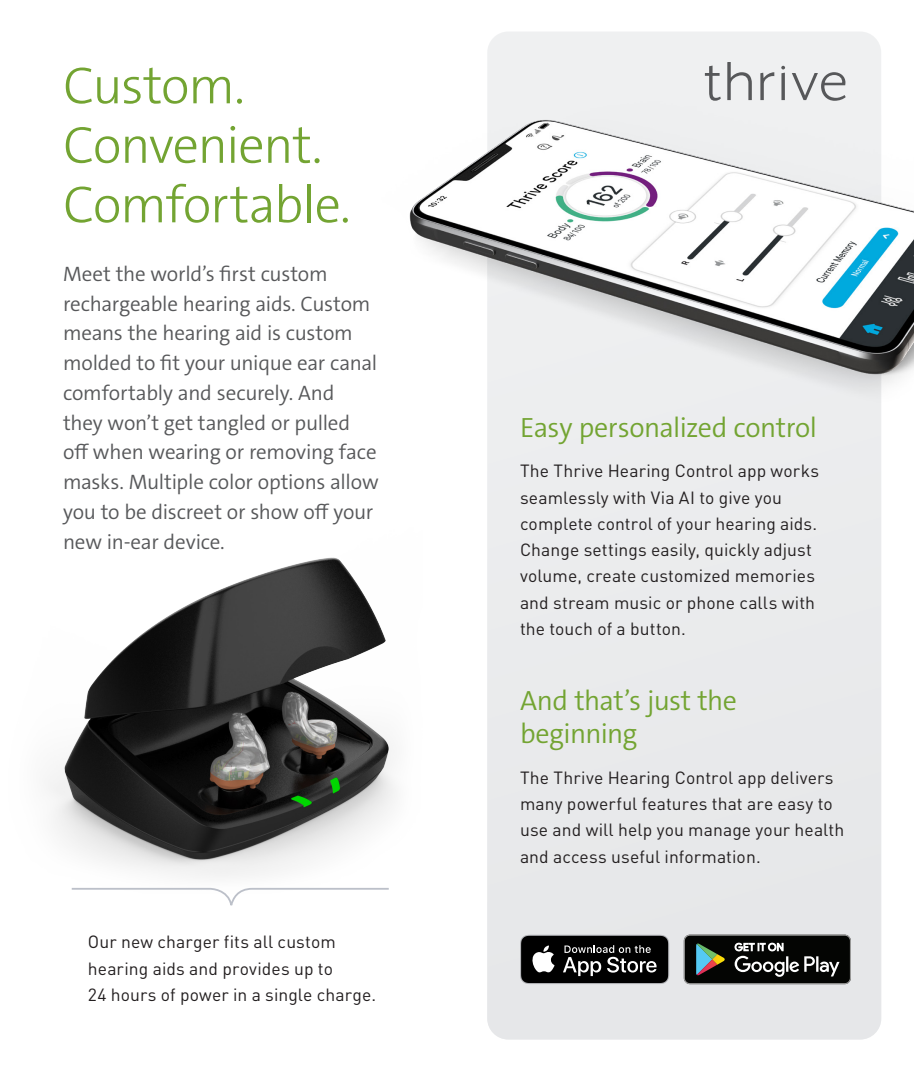
<style>
.page{position:relative;width:914px;height:1071px;background:#fff}
.page>*{position:absolute;margin:0;border:0;box-sizing:border-box;transform-origin:0 0}
.ST_BodyCopy{font:300 52.5px/59.5px "The Sans C5";letter-spacing:-.02em;color:#73a432}
.ST_BodyCopy-2{font:300 28px/33.2px "The Sans C5";letter-spacing:-.02em;color:#73a432}
.ST_BodyCopy-3{font:300 21px/29.8px "The Sans C5";letter-spacing:-.01em;color:#57585a}
.ST_BodyCopy-4{font:17.5px/26.2px "DINOT";letter-spacing:.005em;color:#231f20}
</style>
<div class="page">
<img style="left:48px;top:557px;width:348px;height:320px">
<div style="left:487px;top:32px;width:394px;height:1008px;background:#e6e7e9;border-radius:21px"></div>
<svg style="left:520px;top:935px;width:149px;height:49px;background:#313131"></svg>
<svg style="left:688px;top:934px;width:163px;height:51px"></svg>
<svg style="left:683px;top:935px;width:167px;height:49px;background:#2d312e"></svg>
<svg style="left:71px;top:887px;width:318px;height:19px"></svg>
<img style="left:409px;top:32px;width:505px;height:361px">
<p class="ST_BodyCopy" style="left:63px;top:56px;width:289px">Custom.<br>Convenient.<br>Comfortable.</p>
<p class="ST_BodyCopy-3" style="left:63px;top:259px;width:317px">Meet the world’s first custom rechargeable hearing aids. Custom means the hearing aid is custom molded to fit your unique ear canal comfortably and securely. And they won’t get tangled or pulled off when wearing or removing face masks. Multiple color options allow you to be discreet or show off your new in-ear device.</p>
<p class="ST_BodyCopy-4" style="left:88px;top:929px;width:289px">Our new charger fits all custom hearing aids and provides up to<br>24 hours of power in a single charge.</p>
<p class="ST_BodyCopy-2" style="left:520px;top:411px;width:298px">Easy personalized control</p>
<p class="ST_BodyCopy-4" style="left:520px;top:458px;width:300px">The Thrive Hearing Control app works seamlessly with Via AI to give you complete control of your hearing aids.<br>Change settings easily, quickly adjust volume, create customized memories and stream music or phone calls with the touch of a button.</p>
<p class="ST_BodyCopy-2" style="left:520px;top:684px;width:218px">And that’s just the beginning</p>
<p class="ST_BodyCopy-4" style="left:520px;top:764px;width:325px">The Thrive Hearing Control app delivers many powerful features that are easy to use and will help you manage your health and access useful information.</p>
</div>
